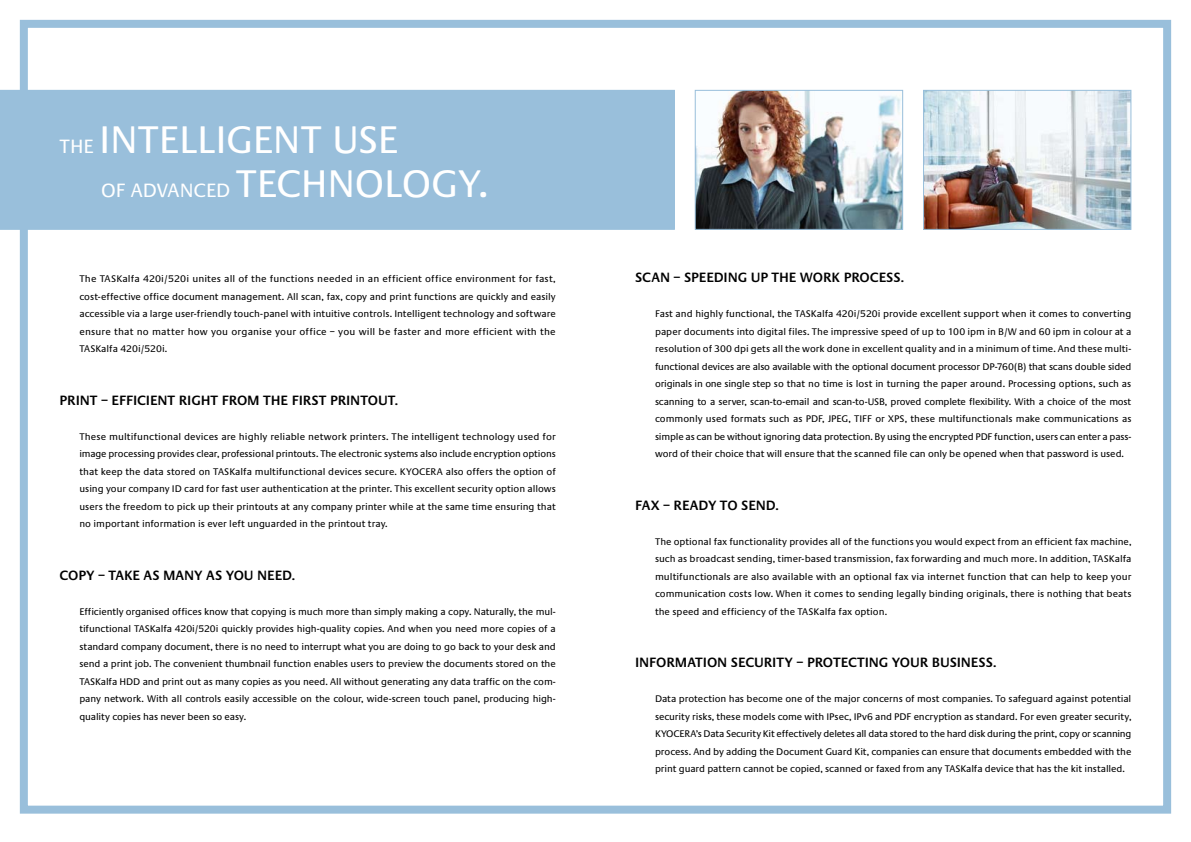
<style>
.page{position:relative;width:1191px;height:842px;background:#fff}
.page>*{position:absolute;margin:0;border:0;box-sizing:border-box;transform-origin:0 0}
.t1{font:40px "Praxis EF";letter-spacing:-.01em;color:#fff}
.t2{font:20px "Praxis EF";color:#fff}
.t3{font:600 14px "Praxis EF";letter-spacing:-.005em;color:#000}
.t4{font:600 14px "Praxis EF";letter-spacing:.025em;color:#000}
.t5{font:10px/17.5px "Praxis EF";letter-spacing:-.005em;color:#000;text-align:justify}
.s1{font-size:20px}
</style>
<div class="page">
<div style="left:20px;top:20px;width:1151px;height:794px;border:8px solid #99bfdb"></div>
<div style="left:0;top:90px;width:675px;height:140px;background:#99bfdb"></div>
<img style="left:696px;top:92px;width:205px;height:136px">
<div style="left:694px;top:90px;width:209px;height:140px;border:1px solid #99bfdb"></div>
<img style="left:925px;top:92px;width:204px;height:136px">
<div style="left:923px;top:90px;width:208px;height:140px;border:1px solid #99bfdb"></div>
<h1 class="t1" style="left:60px;top:118px;width:341px"><span class="s1">The</span> intelligent use</h1>
<h2 class="t2" style="left:101px;top:180px;width:43px">of adva</h2>
<h1 class="t1" style="left:180px;top:162px;width:310px"><span class="s1">nced</span> technology.</h1>
<p class="t5" style="left:79px;top:271px;width:478px">The TASKalfa 420i/520i unites all of the functions needed in an efficient office environment for fast, cost-effective office document management. All scan, fax, copy and print functions are quickly and easily accessible via a large user-friendly touch-panel with intuitive controls. I ntelligent technology and software ensure that no matter how you organise your office – you will be faster and more efficient with the TASKalfa 420i/520i.</p>
<h3 class="t3" style="left:60px;top:392px;width:8px">PRIN</h3>
<h3 class="t3" style="left:90px;top:392px;width:248px">T – EFFICIENT RIGHT FROM THE FIRST PRIN</h3>
<h3 class="t3" style="left:360px;top:392px;width:39px">TOU T.</h3>
<p class="t5" style="left:79px;top:428px;width:478px">These multifunctional devices are highly reliable network printers. The intelligent technology used for image processing provides clear, professional printouts. The electronic systems also include encryption options that keep the data stored on TASKalfa multifunctional devices secure. KYOCER</p>
<p class="t5" style="left:79px;top:463px;width:478px;text-indent:357px">A also offers the option of using your company I D card for fast user authentication at the printer. This excellent security option allows users the freedom to pick up their printouts at any company printer while at the same time ensuring that no important information is ever left unguarded in the printout tray.</p>
<h3 class="t3" style="left:60px;top:567px;width:10px">COPY</h3>
<h3 class="t3" style="left:98px;top:567px;width:199px">– TAKE AS MANY AS YOU NEED.</h3>
<p class="t5" style="left:79px;top:603px;width:478px">Efficiently organised offices know that copying is much more than simply making a copy. Naturally, the mul&shy;tifunctional TASKalfa 420i/520i quickly provides high-quality copies. And when you need more copies of a standard company document, there is no need to interrupt what you are doing to go back to your desk and send a print job. The convenient thumbnail function enables users to preview the documents stored on the TASKalfa H DD and print out as many copies as you need. All without generating any data traffic on the com&shy;pany network. With all controls easily accessible on the colour, wide-screen touch panel, producing high&shy;quality copies has never been so easy.</p>
<h3 class="t3" style="left:635px;top:270px;width:270px">SCAN – SPEEDING UP THE WORK PROCESS.</h3>
<p class="t5" style="left:655px;top:306px;width:478px">Fast and highly functional, the TASKalfa 420i/520i provide excellent support when it comes to converting paper documents into digital files. The impressive speed of up to 100 ipm in B/W and 60 ipm in colour at a resolution of 300 dpi gets all the work done in excellent quality and in a minimum of time. And these multi&shy;functional devices are also available with the optional document processor DP-760(B) that scans double sided originals in one single step so that no time is lost in turning the paper around. Processing options, such as scanning to a server, scan-to-email and scan-to-USB, proved complete flexibility. With a choice of the most commonly used formats such as PDF, JPEG, TIFF or XPS, these multifunctionals make communications as simple as can be without ignoring data protection. By using the encrypted PDF function, users can enter a pass&shy;word of their choice that will ensure that the scanned file can only be opened when that password is used.</p>
<h3 class="t4" style="left:635px;top:497px;width:145px">FAX – READY TO SEND.</h3>
<p class="t5" style="left:655px;top:533px;width:478px">The optional fax functionality provides all of the functions you would expect from an efficient fax machine, such as broadcast sending, timer-based transmission, fax forwarding and much more. I n addition, TASKalfa multifunctionals are also available with an optional fax via internet function that can help to keep your communication costs low. When it comes to sending legally binding originals, there is nothing that beats the speed and efficiency of the TASKalfa fax option.</p>
<h3 class="t3" style="left:635px;top:655px;width:32px">IN FORM</h3>
<h3 class="t3" style="left:687px;top:655px;width:24px">ATION</h3>
<h3 class="t3" style="left:731px;top:655px;width:16px">SECURI</h3>
<h3 class="t3" style="left:776px;top:655px;width:221px">TY – PROTECTING YOUR BUSINESS.</h3>
<p class="t5" style="left:655px;top:691px;width:478px">Data protection has become one of the major concerns of most companies. To safeguard against potential security risks, these models come with I Psec, I Pv6 and PDF encryption as standard. For even greater security, KYOCER</p>
<p class="t5" style="left:655px;top:726px;width:478px;text-indent:35px">A’s Data Security Kit effectively deletes all data stored to the hard disk during the print, copy or scanning process. And by adding the Document Guard Kit, companies can ensure that documents embedded with the print guard pattern cannot be copied, scanned or faxed from any TASKalfa device that has the kit installed.</p>
</div>
